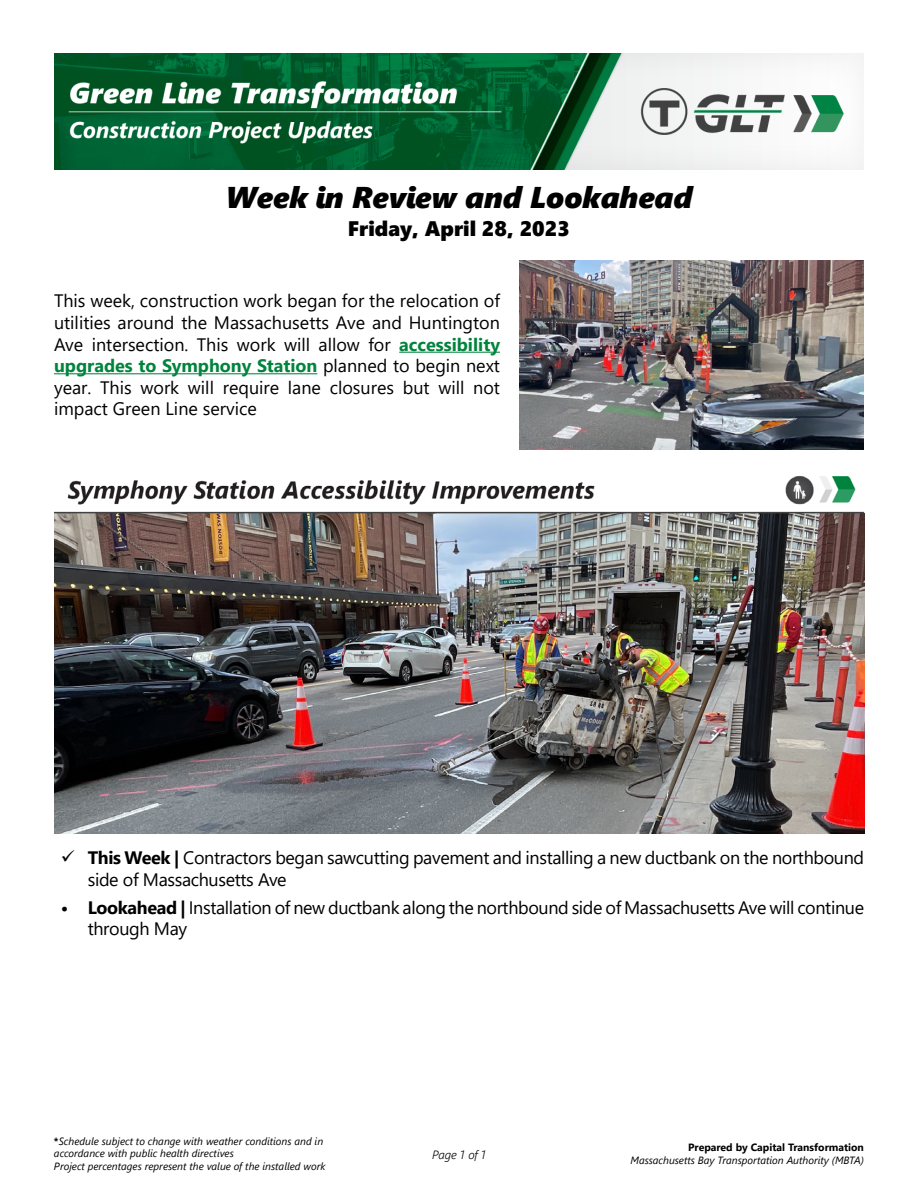
<style>
.page{position:relative;width:918px;height:1188px;background:#fff}
.page>*{position:absolute;margin:0;border:0;box-sizing:border-box;transform-origin:0 0}
.t1{font:italic 30px "Segoe UI Black";color:#000}
.t2{font:21px "Segoe UI Black";color:#000}
.t3{font:18px/21.6px "Segoe UI";letter-spacing:-.02em;color:#000}
.t4{font:italic 300 12px "Segoe UI";letter-spacing:-.005em;color:#000}
.t5{font:italic 10.5px/12.6px "Segoe UI";color:#000}
.t6{font:700 10.5px "Segoe UI";color:#000}
.s1{font-weight:700;color:#00843d}
.s2{font-weight:700}
.s3{font-weight:700;font-style:normal}
</style>
<div class="page">
<img style="left:54px;top:54px;width:810px;height:116px">
<hr style="left:399px;top:352px;width:101px;height:1px;background:#00843d">
<hr style="left:54px;top:373px;width:263px;height:1px;background:#00843d">
<img style="left:520px;top:260px;width:344px;height:189px">
<img style="left:54px;top:476px;width:810px;height:358px">
<hr style="left:54px;top:512px;width:810px;height:1px;background:#414141">
<h1 class="t1" style="left:226px;top:174px;width:468px">Week in Review and Lookahead</h1>
<h1 class="t2" style="left:348px;top:214px;width:224px">Friday, April 28, 2023</h1>
<p class="t3" style="left:54px;top:289px;width:448px;text-align:justify">This week, construction work began for the relocation of utilities around the Massachusetts Ave and Huntington Ave intersection. This work will allow for <span class="s1">accessibility upgrades to Symphony Station</span> planned to begin next year. This work will require lane closures but will not impact Green Line service</p>
<p class="t3" style="left:88px;top:845px;width:778px"><span class="s2">This Week |</span> Contractors began sawcutting pavement and installing a new ductbank on the northbound side of Massachusetts Ave</p>
<p class="t3" style="left:88px;top:895px;width:778px;text-indent:-27px"><span class="s2">• Lookahead |</span> Installation of new ductbank along the northbound side of Massachusetts Ave will continue through May</p>
<p class="t5" style="left:54px;top:1133px;width:273px"><span class="s3">*</span>Schedule subject to change with weather conditions and in accordance with public health directives<br>Project percentages represent the value of the installed work</p>
<p class="t4" style="left:432px;top:1143px;width:55px">Page 1 of 1</p>
<p class="t6" style="left:688px;top:1137px;width:177px">Prepared by Capital Transformation</p>
<p class="t5" style="left:630px;top:1152px;width:235px">Massachusetts Bay Transportation Authority (MBTA)</p>
</div>
